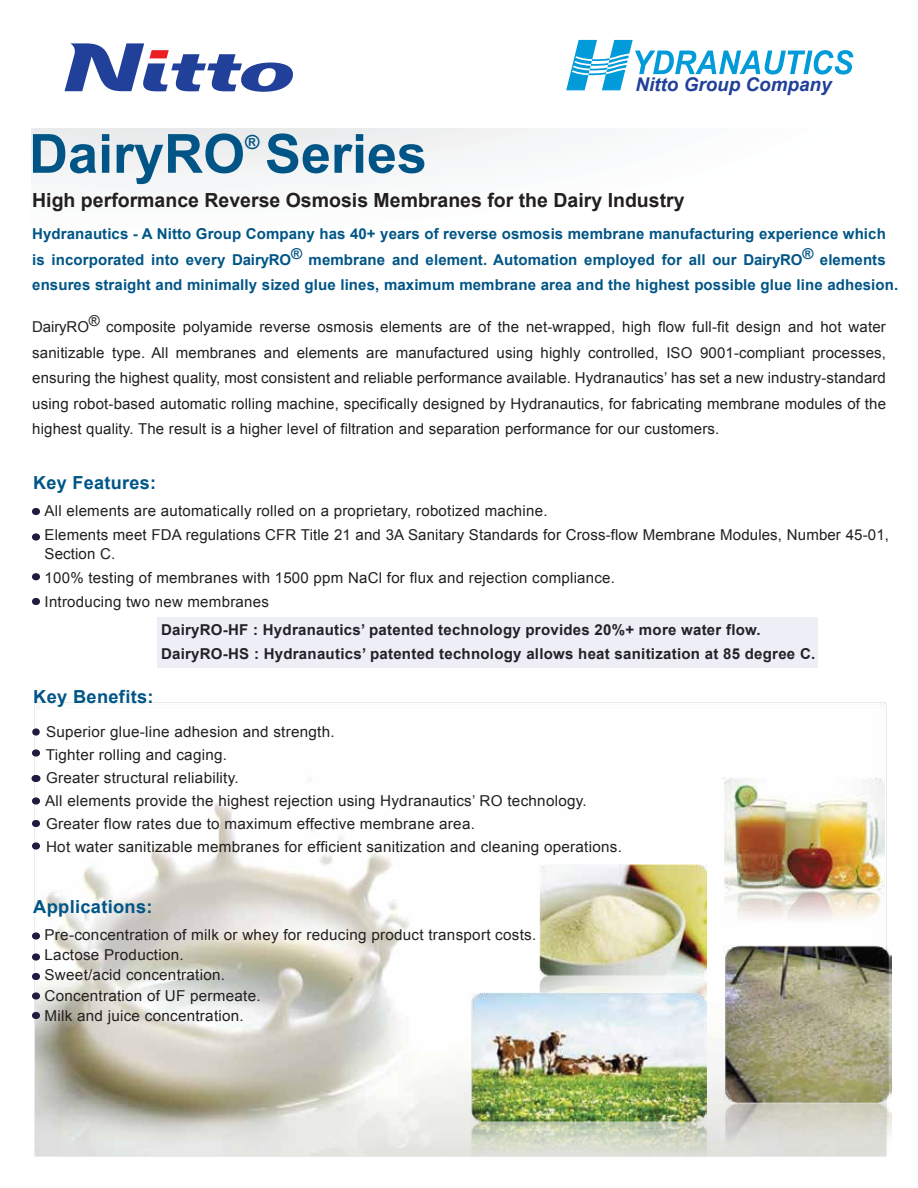
<style>
.page{position:relative;width:918px;height:1188px;background:#fff}
.page>*{position:absolute;margin:0;border:0;box-sizing:border-box;transform-origin:0 0}
.t1{font:700 54px "Arial";color:#005586}
.t2{font:700 19.5px "Arial";color:#231f20}
.t3{font:700 19.5px "Arial";color:#005586}
.t4{font:italic 700 18.9px "Arial";color:#21409a}
.t5{font:700 18px "Arial";letter-spacing:.015em;color:#005586}
.t6{font:15px/23.1px "Arial";letter-spacing:.015em;color:#231f20}
.t7{font:700 15px/25.5px "Arial";letter-spacing:.005em;color:#005586}
.t8{font:700 15px/24px "Arial";letter-spacing:.015em;color:#231f20}
</style>
<div class="page">
<img style="left:34px;top:702px;width:853px;height:454px">
<img style="left:723px;top:777px;width:162px;height:169px">
<img style="left:723px;top:946px;width:169px;height:211px">
<img style="left:539px;top:864px;width:167px;height:129px">
<img style="left:470px;top:993px;width:236px;height:164px">
<svg style="left:32px;top:1011px;width:10px;height:9px"></svg>
<svg style="left:32px;top:953px;width:10px;height:8px"></svg>
<svg style="left:32px;top:992px;width:10px;height:8px"></svg>
<svg style="left:32px;top:598px;width:8px;height:7px"></svg>
<svg style="left:32px;top:972px;width:10px;height:9px"></svg>
<svg style="left:32px;top:932px;width:10px;height:8px"></svg>
<svg style="left:32px;top:573px;width:8px;height:8px"></svg>
<svg style="left:32px;top:508px;width:8px;height:7px"></svg>
<svg style="left:32px;top:533px;width:8px;height:8px"></svg>
<svg style="left:32px;top:749px;width:10px;height:8px"></svg>
<svg style="left:31px;top:774px;width:11px;height:9px"></svg>
<svg style="left:32px;top:797px;width:10px;height:8px"></svg>
<svg style="left:32px;top:728px;width:10px;height:8px"></svg>
<svg style="left:32px;top:842px;width:10px;height:8px"></svg>
<svg style="left:32px;top:819px;width:10px;height:9px"></svg>
<div style="left:158px;top:618px;width:660px;height:50px;background:#eeeff6"></div>
<svg style="left:566px;top:40px;width:287px;height:50px"></svg>
<svg style="left:65px;top:43px;width:228px;height:49px"></svg>
<h1 class="t1" style="left:29px;top:133px;width:399px">DairyRO Series</h1>
<h2 class="t3" style="left:245px;top:135px;width:16px">®</h2>
<p class="t4" style="left:635px;top:77px;width:198px">Nitto Group Company</p>
<h2 class="t2" style="left:32px;top:193px;width:654px">High performance Reverse Osmosis Membranes for the Dairy Industry</h2>
<p class="t7" style="left:32px;top:223px;width:868px">Hydranautics - A Nitto Group Company has 40+ years of reverse osmosis membrane manufacturing experience which is incorporated into every DairyRO® membrane and element. Automation employed for all our DairyRO® elements ensures straight and minimally sized glue lines, maximum membrane area and the highest possible glue line adhesion.</p>
<p class="t6" style="left:32px;top:316px;width:855px;line-height:25.5px;text-align:justify">DairyRO® composite polyamide reverse osmosis elements are of the net-wrapped, high flow full-fit design and hot water sanitizable type. All membranes and elements are manufactured using highly controlled, ISO 9001-compliant processes, ensuring the highest quality, most consistent and reliable performance available. Hydranautics’ has set a new industry-standard using robot-based automatic rolling machine, specifically designed by Hydranautics, for fabricating membrane modules of the highest quality. The result is a higher level of filtration and separation performance for our customers.</p>
<p class="t5" style="left:33px;top:476px;width:124px">Key Features:</p>
<p class="t6" style="left:45px;top:500px;width:846px;line-height:24px">All elements are automatically rolled on a proprietary, robotized machine.<br>Elements meet FDA regulations CFR Title 21 and 3A Sanitary Standards for Cross-flow Membrane Modules, Number 45-01,</p>
<p class="t6" style="left:45px;top:544px;width:572px;line-height:24px">Section C.<br>100% testing of membranes with 1500 ppm NaCl for flux and rejection compliance.<br>Introducing two new membranes</p>
<p class="t8" style="left:161px;top:619px;width:656px">DairyRO-HF : Hydranautics’ patented technology provides 20%+ more water flow.<br>DairyRO-HS : Hydranautics’ patented technology allows heat sanitization at 85 degree C.</p>
<p class="t5" style="left:33px;top:690px;width:122px">Key Benefits:</p>
<p class="t6" style="left:45px;top:721px;width:578px">Superior glue-line adhesion and strength.<br>Tighter rolling and caging.<br>Greater structural reliability.<br>All elements provide the highest rejection using Hydranautics’ RO technology.<br>Greater flow rates due to maximum effective membrane area.<br>Hot water sanitizable membranes for efficient sanitization and cleaning operations.</p>
<p class="t5" style="left:33px;top:900px;width:121px">Applications:</p>
<p class="t6" style="left:45px;top:926px;width:493px;line-height:20.1px">Pre-concentration of milk or whey for reducing product transport costs.<br>Lactose Production.<br>Sweet/acid concentration.<br>Concentration of UF permeate.<br>Milk and juice concentration.</p>
</div>
